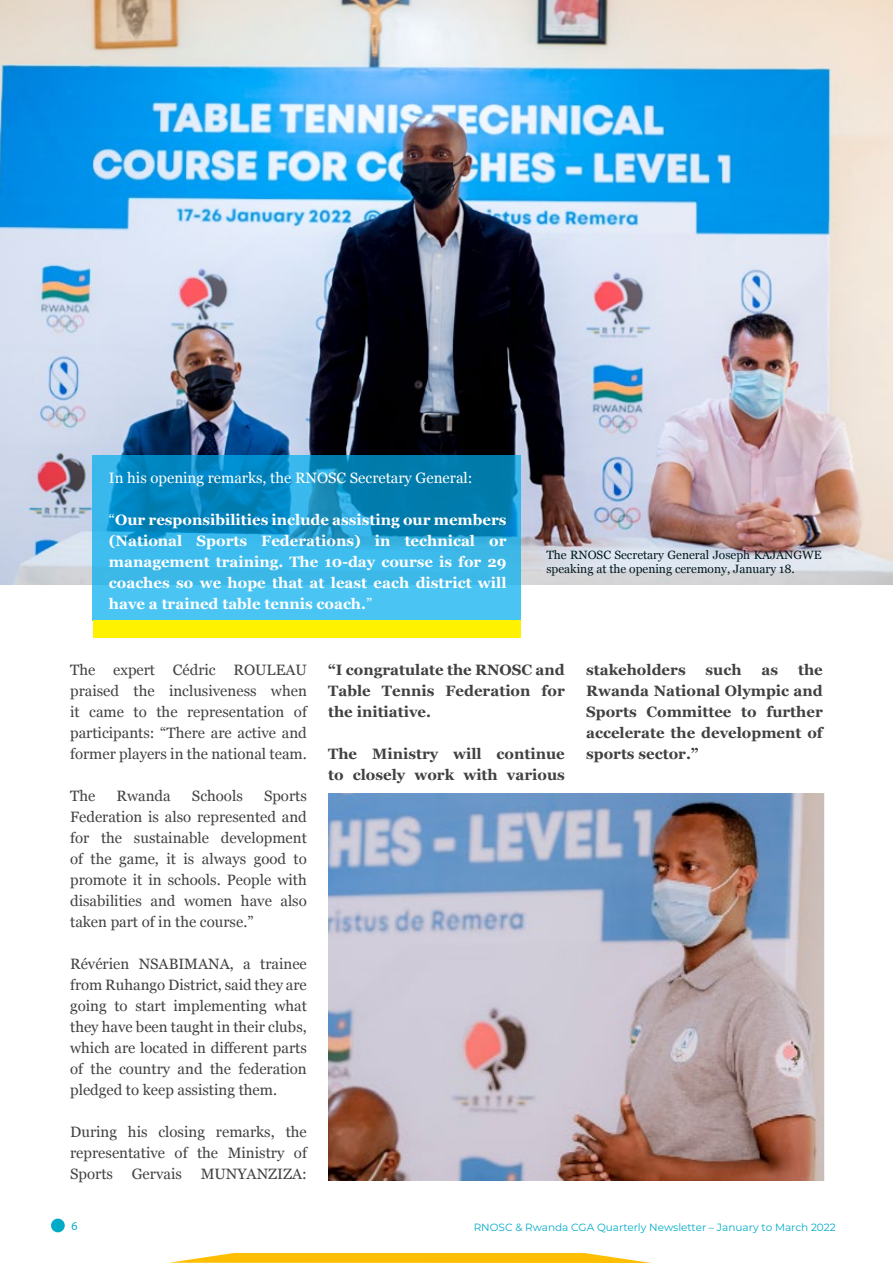
<style>
.page{position:relative;width:893px;height:1263px;background:#fff}
.page>*{position:absolute;margin:0;border:0;box-sizing:border-box;transform-origin:0 0}
.t1{font:15px/21px "Georgia";color:#414042;text-align:justify}
.t2{font:700 15px/21px "Georgia";color:#414042;text-align:justify}
.t3{font:700 15px/21px "Georgia";color:#fff;text-align:justify}
.t4{font:15px "Georgia";color:#fff}
.t5{font:12px/14.4px "Georgia";color:#00181e}
.t6{font:12px "Myriad Pro";color:#00abc8}
.t7{font:10.5px "Montserrat";color:#00abc8}
.s1{font-weight:400}
</style>
<div class="page">
<div style="left:51px;top:1218px;width:14px;height:14px;background:#00abc8;border-radius:50%"></div>
<svg style="left:169px;top:1253px;width:482px;height:10px;background:#ffc825"></svg>
<img style="left:0;top:0;width:893px;height:585px">
<svg style="left:93px;top:456px;width:428px;height:164px;background:#26a3d6"></svg>
<img style="left:328px;top:793px;width:497px;height:388px">
<div style="left:93px;top:620px;width:428px;height:18px;background:#fff200"></div>
<p class="t4" style="left:109px;top:467px;width:365px">In his opening remarks, the RNOSC Secretary General:</p>
<p class="t3" style="left:109px;top:509px;width:399px"><span class="s1">“</span>Our responsibilities include assisting our members (National Sports Federations) in technical or management training. The 10-day course is for 29 coaches so we hope that at least each district will have a trained table tennis coach.<span class="s1">”</span></p>
<p class="t5" style="left:546px;top:547px;width:277px">The RNOSC Secretary General Joseph KAJANGWE speaking at the opening ceremony, January 18.</p>
<p class="t1" style="left:70px;top:658px;width:238px">The expert Cédric ROULEAU praised the inclusiveness when it came to the representation of participants: “There are active and former players in the national team.</p>
<p class="t1" style="left:70px;top:784px;width:27px">The</p>
<p class="t1" style="left:117px;top:784px;width:56px">Rwanda</p>
<p class="t1" style="left:192px;top:784px;width:52px">Schools</p>
<p class="t1" style="left:70px;top:784px;width:238px;text-indent:194px">Sports Federation is also represented and for the sustainable development of the game, it is always good to promote it in schools. People with disabilities and women have also taken part of in the course.”</p>
<p class="t1" style="left:70px;top:952px;width:238px">Révérien NSABIMANA, a trainee from Ruhango District, said they are going to start implementing what they have been taught in their clubs, which are located in different parts of the country and the federation pledged to keep assisting them.</p>
<p class="t1" style="left:70px;top:1120px;width:238px">During his closing remarks, the representative of the Ministry of Sports Gervais MUNYANZIZA:</p>
<p class="t2" style="left:328px;top:658px;width:238px">“I congratulate the RNOSC and Table Tennis Federation for the initiative.</p>
<p class="t2" style="left:328px;top:742px;width:238px">The Ministry will continue to closely work with various</p>
<p class="t2" style="left:586px;top:658px;width:238px;text-indent:212px">the Rwanda National Olympic and Sports Committee to further accelerate the development of sports sector.”</p>
<p class="t2" style="left:586px;top:658px;width:101px">stakeholders</p>
<p class="t2" style="left:706px;top:658px;width:38px">such</p>
<p class="t2" style="left:761px;top:658px;width:18px">as</p>
<p class="t6" style="left:71px;top:1218px;width:8px">6</p>
<p class="t7" style="left:474px;top:1220px;width:364px">RNOSC &amp; Rwanda CGA Quarterly Newsletter – January to March 2022</p>
</div>
